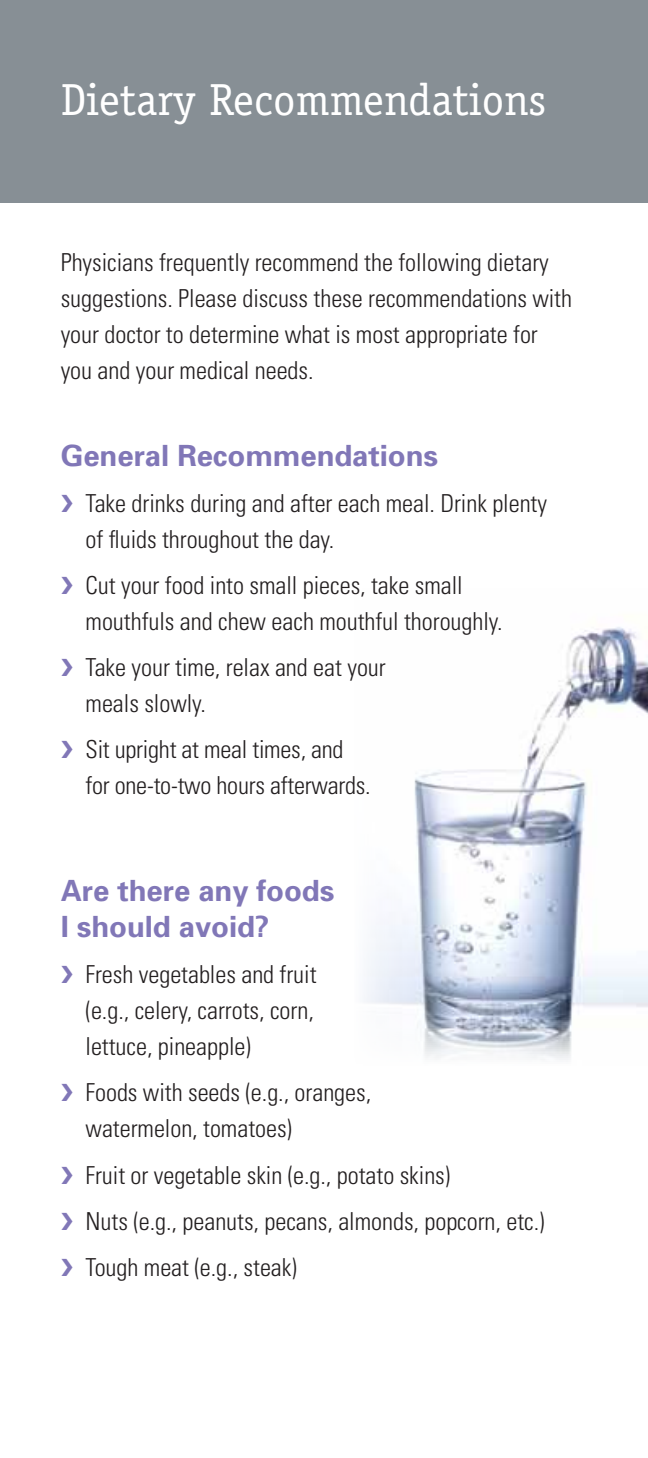
<style>
.page{position:relative;width:648px;height:1458px;background:#fff}
.page>*{position:absolute;margin:0;border:0;box-sizing:border-box;transform-origin:0 0}
.t1{font:45px "Officina Serif";color:#fff}
.t2{font:700 29.25px/36px "Univers";color:#8177b7}
.t3{font:300 condensed 24.75px/36px "Univers";color:#231f20}
</style>
<div class="page">
<div style="left:0;top:0;width:648px;height:202px;background:#878f95"></div>
<img style="left:364px;top:627px;width:284px;height:433px">
<h1 class="t1" style="left:61px;top:73px;width:487px">Dietary Recommendations</h1>
<p class="t3" style="left:61px;top:244px;width:513px">Physicians frequently recommend the following dietary suggestions. Please discuss these recommendations with your doctor to determine what is most appropriate for you and your medical needs.</p>
<p class="t2" style="left:61px;top:437px;width:379px">General Recommendations</p>
<p class="t3" style="left:86px;top:485px;width:463px">Take drinks during and after each meal. Drink plenty of fluids throughout the day.</p>
<p class="t3" style="left:86px;top:567px;width:419px">Cut your food into small pieces, take small mouthfuls and chew each mouthful thoroughly.</p>
<p class="t3" style="left:86px;top:649px;width:302px">Take your time, relax and eat your meals slowly.</p>
<p class="t3" style="left:86px;top:732px;width:287px">Sit upright at meal times, and for one-to-two hours afterwards.</p>
<p class="t2" style="left:61px;top:873px;width:275px">Are there any foods<br>I should avoid?</p>
<p class="t3" style="left:86px;top:957px;width:233px;text-align:justify">Fresh vegetables and fruit (e.g., celery, carrots, corn, lettuce, pineapple)</p>
<p class="t3" style="left:86px;top:1075px;width:287px">Foods with seeds (e.g., oranges, watermelon, tomatoes)</p>
<p class="t3" style="left:86px;top:1152px;width:461px;line-height:46.1px">Fruit or vegetable skin (e.g., potato skins)<br>Nuts (e.g., peanuts, pecans, almonds, popcorn, etc.)<br>Tough meat (e.g., steak)</p>
</div>
